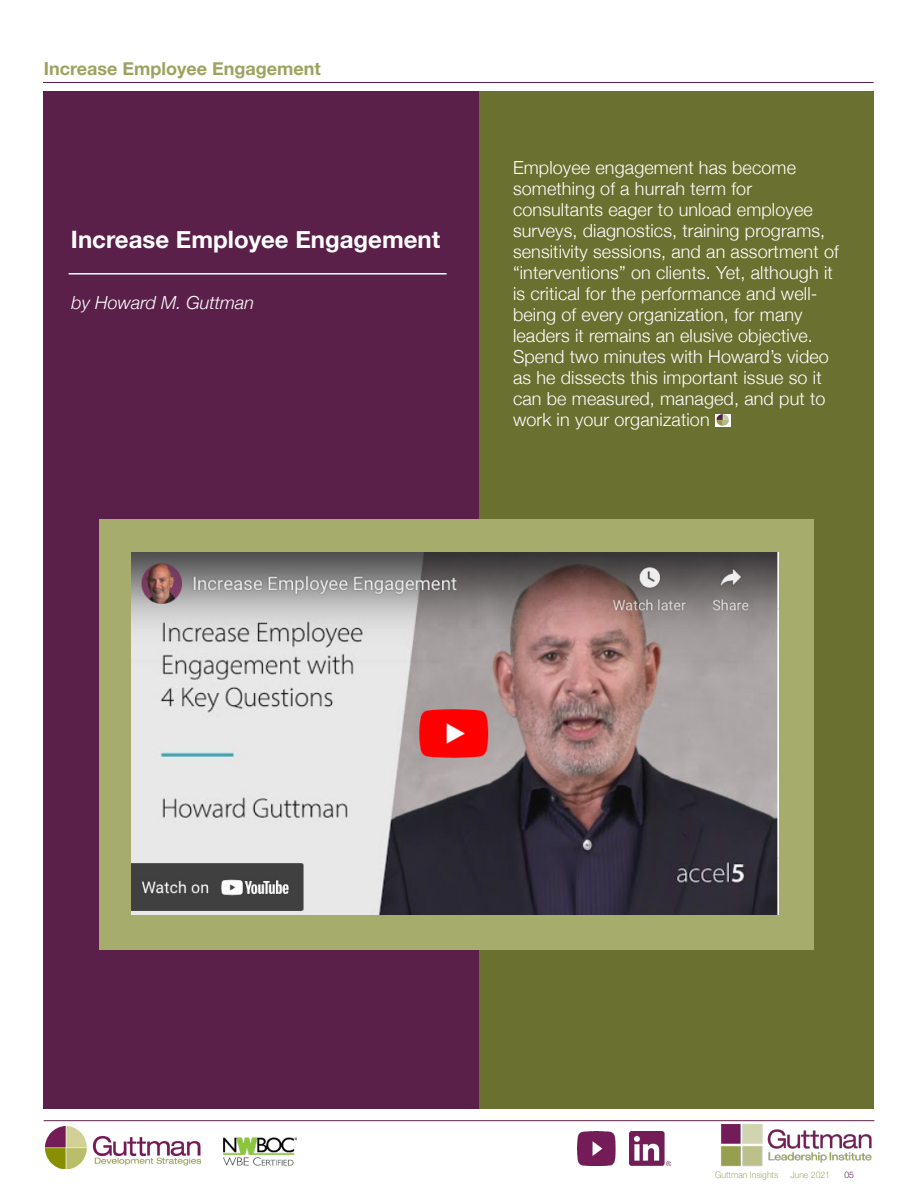
<style>
.page{position:relative;width:918px;height:1188px;background:#fff}
.page>*{position:absolute;margin:0;border:0;box-sizing:border-box;transform-origin:0 0}
.t1{font:700 24px "Helvetica Neue";color:#fff}
.t2{font:300 18px/21px "Helvetica Neue";letter-spacing:.005em;color:#fff}
.t3{font:700 18px "Helvetica Neue";color:#9da35f}
.t4{font:italic 300 18px "Helvetica Neue";color:#fff}
.t5{font:300 9px "Helvetica Neue";color:#a6ac6c;scale:.96 1}
.t6{font:300 9px "Helvetica Neue";color:#5a2049;scale:.96 1}
</style>
<div class="page">
<hr style="left:44px;top:1120px;width:830px;height:1px;background:#5a2049">
<img style="left:721px;top:1124px;width:151px;height:42px">
<img style="left:45px;top:1127px;width:156px;height:41px">
<img style="left:223px;top:1137px;width:73px;height:29px">
<img style="left:578px;top:1131px;width:38px;height:34px">
<img style="left:629px;top:1131px;width:42px;height:35px">
<div style="left:43px;top:91px;width:436px;height:1018px;background:#5a2049"></div>
<hr style="left:43px;top:82px;width:831px;height:1px;background:#5a2049">
<hr style="left:69px;top:273px;width:378px;height:2px;background:#fff">
<div style="left:479px;top:91px;width:395px;height:1018px;background:#6a702f"></div>
<img style="left:716px;top:414px;width:15px;height:12px">
<div style="left:99px;top:520px;width:715px;height:430px;background:#a6ac6c"></div>
<img style="left:132px;top:552px;width:647px;height:362px">
<p class="t3" style="left:44px;top:55px;width:278px">Increase Employee Engagement</p>
<h1 class="t1" style="left:71px;top:220px;width:371px">Increase Employee Engagement</h1>
<p class="t4" style="left:72px;top:289px;width:184px">by Howard M. Guttman</p>
<p class="t2" style="left:513px;top:156px;width:327px">Employee engagement has become something of a hurrah term for consultants eager to unload employee surveys, diagnostics, training programs, sensitivity sessions, and an assortment of “interventions” on clients. Yet, although it is critical for the performance and well&shy;being of every organization, for many leaders it remains an elusive objective.<br>Spend two minutes with Howard’s video as he dissects this important issue so it can be measured, managed, and put to work in your organization</p>
<p class="t5" style="left:715px;top:1168px;width:67px">Guttman Insights</p>
<p class="t5" style="left:790px;top:1168px;width:43px">June 2021</p>
<p class="t6" style="left:844px;top:1168px;width:12px">05</p>
</div>
